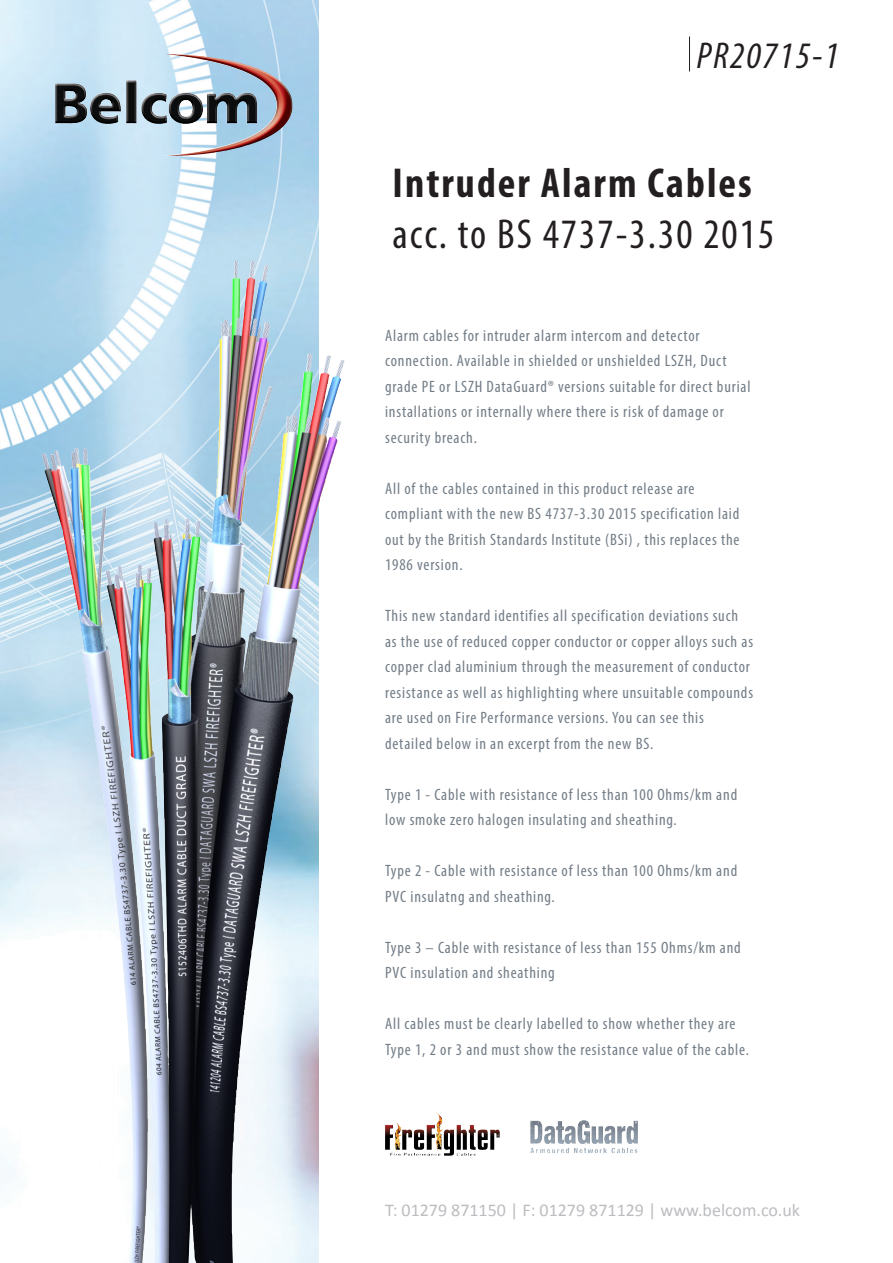
<style>
.page{position:relative;width:893px;height:1263px;background:#fff}
.page>*{position:absolute;margin:0;border:0;box-sizing:border-box;transform-origin:0 0}
.t1{font:condensed 42px "Myriad Pro";letter-spacing:.05em;color:#231f20}
.t2{font:700 condensed 42px "Myriad Pro";letter-spacing:.05em;color:#231f20}
.t3{font:italic condensed 37.5px "Myriad Pro";letter-spacing:.05em;color:#231f20}
.t4{font:18px "Calibri";color:#bcbdc0}
.t5{font:condensed 16.5px/25.5px "Myriad Pro";letter-spacing:.05em;color:#737d87}
</style>
<div class="page">
<img style="left:0;top:0;width:319px;height:1263px">
<img style="left:163px;top:54px;width:114px;height:102px">
<img style="left:153px;top:261px;width:82px;height:797px">
<hr style="left:689px;top:37px;width:1px;height:34px;background:#231f20">
<img style="left:436px;top:1112px;width:6px;height:38px">
<img style="left:530px;top:1120px;width:108px;height:24px">
<p class="t3" style="left:697px;top:33px;width:143px">PR20715-1</p>
<p class="t2" style="left:392px;top:157px;width:361px">Intruder Alarm Cables</p>
<p class="t1" style="left:392px;top:208px;width:383px">acc. to BS 4737-3.30 2015</p>
<p class="t5" style="left:385px;top:322px;width:367px">Alarm cables for intruder alarm intercom and detector connection. Available in shielded or unshielded LSZH, Duct grade PE or LSZH DataGuard® versions suitable for direct burial installations or internally where there is risk of damage or security breach.</p>
<p class="t5" style="left:385px;top:475px;width:356px">All of the cables contained in this product release are compliant with the new BS 4737-3.30 2015 specification laid out by the British Standards Institute (BSi) , this replaces the 1986 version.</p>
<p class="t5" style="left:385px;top:603px;width:369px">This new standard identifies all specification deviations such as the use of reduced copper conductor or copper alloys such as copper clad aluminium through the measurement of conductor resistance as well as highlighting where unsuitable compounds are used on Fire Performance versions. You can see this detailed below in an excerpt from the new BS.</p>
<p class="t5" style="left:385px;top:781px;width:354px">Type 1 - Cable with resistance of less than 100 Ohms/km and low smoke zero halogen insulating and sheathing.</p>
<p class="t5" style="left:385px;top:858px;width:354px">Type 2 - Cable with resistance of less than 100 Ohms/km and<br>PVC insulatng and sheathing.</p>
<p class="t5" style="left:385px;top:934px;width:357px">Type 3 – Cable with resistance of less than 155 Ohms/km and<br>PVC insulation and sheathing</p>
<p class="t5" style="left:385px;top:1011px;width:365px">All cables must be clearly labelled to show whether they are<br>Type 1, 2 or 3 and must show the resistance value of the cable.</p>
<p class="t4" style="left:385px;top:1198px;width:417px">T: 01279 871150 | F: 01279 871129 | www.belcom.co.uk</p>
</div>
